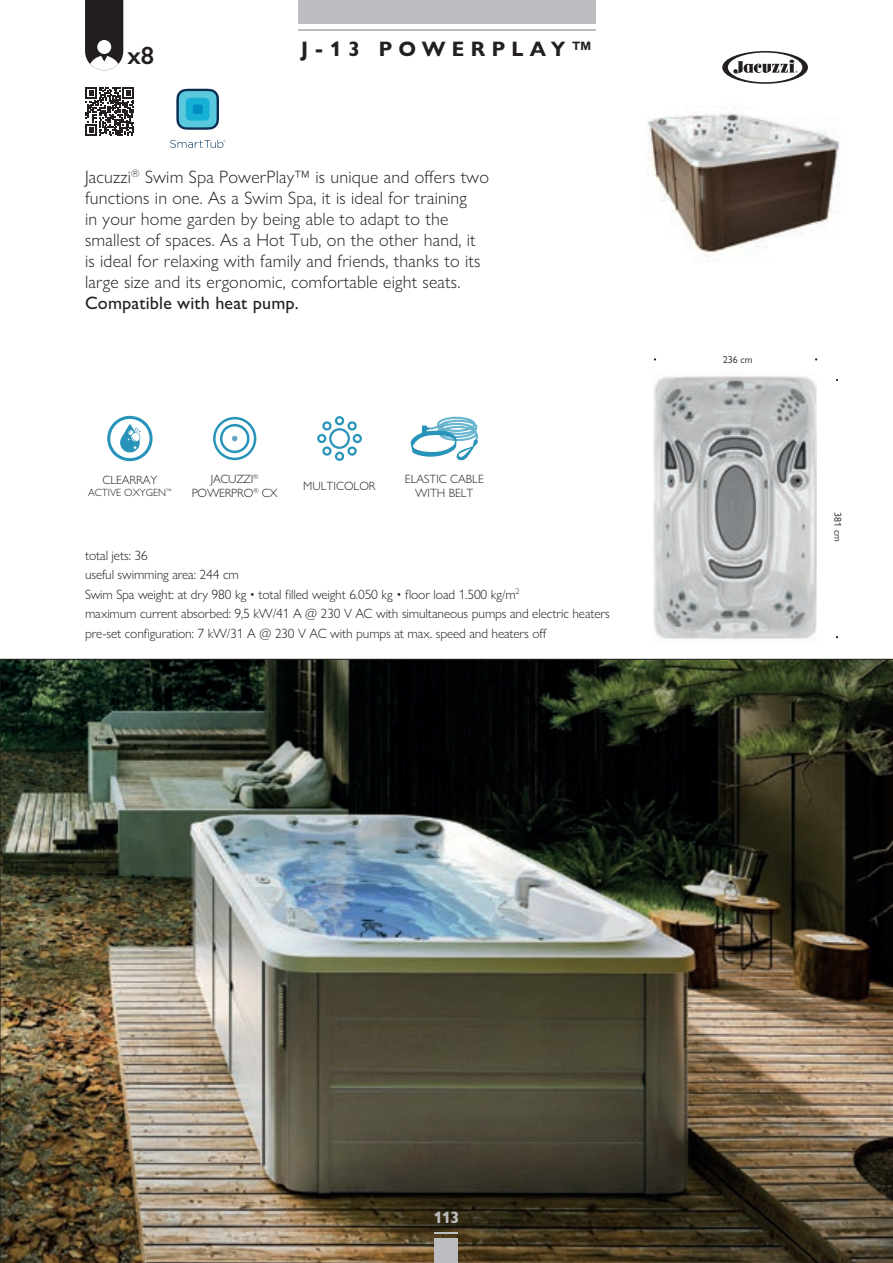
<style>
.page{position:relative;width:893px;height:1263px;background:#fff}
.page>*{position:absolute;margin:0;border:0;box-sizing:border-box;transform-origin:0 0}
.t1{font:600 25.05px "Gill Sans Nova";color:#231f20}
.t2{font:700 21px "Gill Sans Nova";letter-spacing:.3em;color:#231f20}
.t3{font:300 18px/21px "Gill Sans Nova";letter-spacing:.01em;color:#231f20}
.t4{font:500 18px "Gill Sans Nova";letter-spacing:.01em;color:#231f20}
.t5{font:700 16.5px "Gill Sans Nova";color:#bcbdc0}
.t6{font:300 13.5px/19.5px "Gill Sans Nova";letter-spacing:-.01em;color:#231f20}
.t7{font:300 12px/13.5px "Gill Sans Nova";color:#231f20;text-align:center}
.t8{font:300 12px/13.5px "Gill Sans Nova";letter-spacing:-.02em;color:#231f20;text-align:center}
.t9{font:300 10.5px "Gill Sans Nova";color:#231f20}
.t10{font:10.05px "Gill Sans Nova";color:#231f20}
</style>
<div class="page">
<div style="left:298px;top:0;width:297px;height:23px;background:#bcbdc0"></div>
<hr style="left:298px;top:29px;width:297px;height:1px;background:#bcbdc0">
<img style="left:0;top:659px;width:893px;height:604px">
<img style="left:647px;top:107px;width:193px;height:150px">
<svg style="left:85px;top:0;width:38px;height:70px"></svg>
<svg style="left:722px;top:51px;width:86px;height:33px"></svg>
<img style="left:653px;top:375px;width:164px;height:265px">
<div style="left:435px;top:1238px;width:23px;height:25px;background:#bcbdc0"></div>
<hr style="left:435px;top:1232px;width:23px;height:2px;background:#bcbdc0">
<svg style="left:85px;top:87px;width:49px;height:49px"></svg>
<svg style="left:107px;top:416px;width:46px;height:45px"></svg>
<div style="left:213px;top:417px;width:43px;height:43px;border:3px solid #2994b9;border-radius:50%"></div>
<div style="left:220px;top:424px;width:29px;height:29px;border:3px solid #2994b9;border-radius:50%"></div>
<svg style="left:232px;top:436px;width:5px;height:5px"></svg>
<svg style="left:317px;top:416px;width:45px;height:45px"></svg>
<svg style="left:411px;top:416px;width:68px;height:45px"></svg>
<svg style="left:176px;top:89px;width:43px;height:41px;background:#3fa5c1"></svg>
<svg style="left:170px;top:140px;width:56px;height:8px"></svg>
<h1 class="t1" style="left:128px;top:40px;width:28px">x8</h1>
<p class="t2" style="left:301px;top:36px;width:292px">J-13 POWERPLAY™</p>
<p class="t3" style="left:85px;top:166px;width:405px">Jacuzzi<sup>®</sup> Swim Spa PowerPlay™ is unique and offers two functions in one. As a Swim Spa, it is ideal for training<br>in your home garden by being able to adapt to the smallest of spaces. As a Hot Tub, on the other hand, it is ideal for relaxing with family and friends, thanks to its large size and its ergonomic, comfortable eight seats.</p>
<p class="t4" style="left:85px;top:292px;width:215px">Compatible with heat pump.</p>
<p class="t7" style="left:103px;top:473px;width:56px">CLEARRAY</p>
<p class="t9" style="left:88px;top:486px;width:85px">ACTIVE OXYGEN<sup>™</sup></p>
<p class="t8" style="left:192px;top:472px;width:87px">JACUZZI<sup>®<br></sup>POWERPRO<sup>®</sup> CX</p>
<p class="t7" style="left:303px;top:479px;width:74px">MULTICOLOR</p>
<p class="t7" style="left:405px;top:472px;width:80px">ELASTIC CABLE<br>WITH BELT</p>
<p class="t6" style="left:85px;top:545px;width:526px">total jets: 36<br>useful swimming area: 244 cm<br>Swim Spa weight: at dry 980 kg • total filled weight 6.050 kg • floor load 1.500 kg/m<sup>2<br></sup>maximum current absorbed: 9,5 kW/41 A @ 230 V AC with simultaneous pumps and electric heaters pre-set configuration: 7 kW/31 A @ 230 V AC with pumps at max. speed and heaters off</p>
<p class="t10" style="left:723px;top:353px;width:31px">236 cm</p>
<p class="t10" style="left:844px;top:512px;width:31px;rotate:90deg">381 cm</p>
<p class="t5" style="left:433px;top:1207px;width:28px">113</p>
</div>
